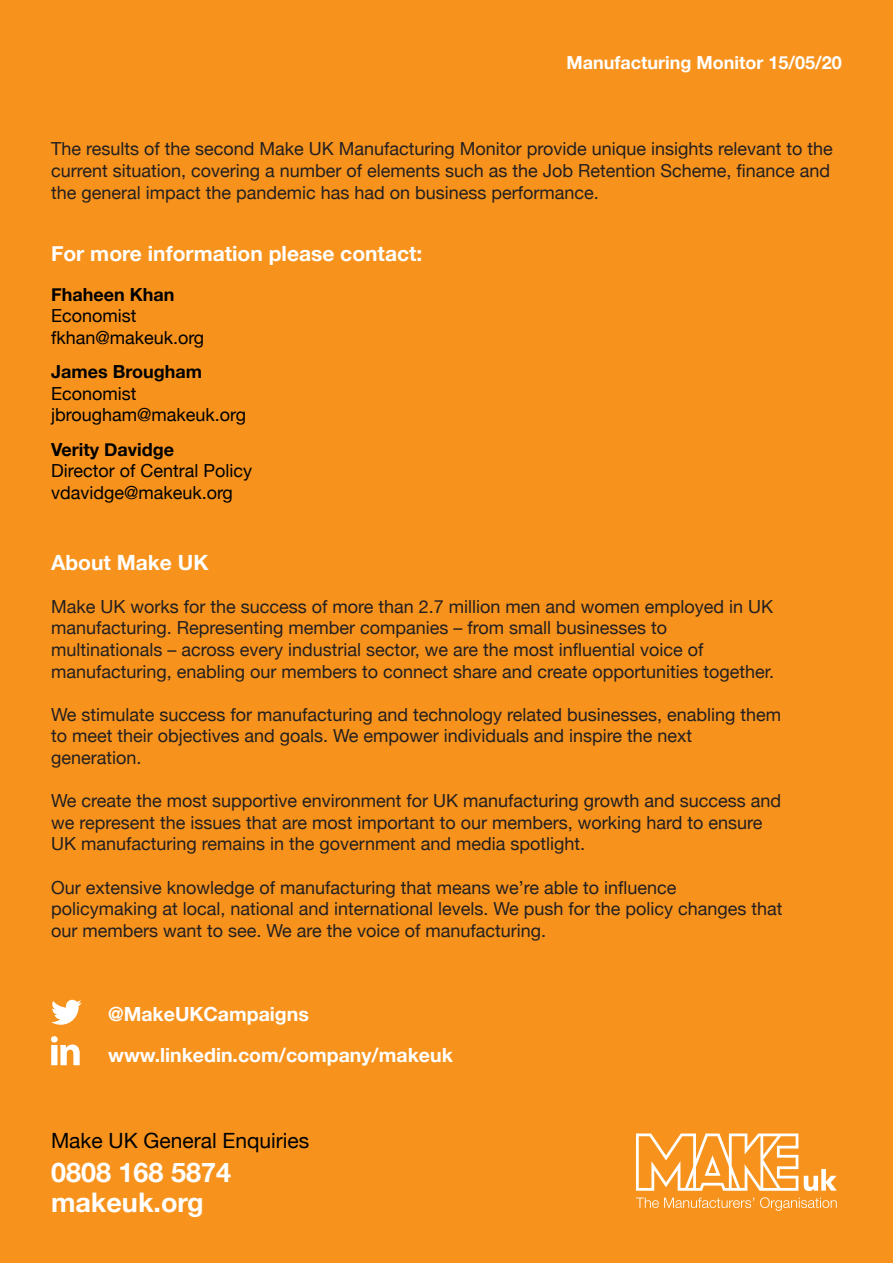
<style>
.page{position:relative;width:893px;height:1263px;background:#f7931d}
.page>*{position:absolute;margin:0;border:0;box-sizing:border-box;transform-origin:0 0}
.t1{font:700 27px/30px "Helvetica Neue";color:#fff}
.t2{font:700 21px "Helvetica Neue";color:#fff}
.t3{font:21px "Helvetica Neue";color:#000001}
.t4{font:700 19.5px/41.4px "Helvetica Neue";color:#fff}
.t5{font:18px/21.6px "Helvetica Neue";color:#231f20}
.t6{font:18px/21.6px "Helvetica Neue";color:#000001}
.t7{font:700 18px "Helvetica Neue";color:#000001}
.t8{font:700 18px "Helvetica Neue";color:#fff}
</style>
<div class="page">
<svg style="left:804px;top:1169px;width:33px;height:22px"></svg>
<svg style="left:636px;top:1197px;width:118px;height:11px"></svg>
<svg style="left:760px;top:1197px;width:77px;height:14px"></svg>
<svg style="left:636px;top:1133px;width:162px;height:58px"></svg>
<svg style="left:51px;top:1000px;width:31px;height:25px"></svg>
<svg style="left:51px;top:1036px;width:29px;height:29px"></svg>
<p class="t8" style="left:567px;top:48px;width:277px">Manufacturing Monitor 15/05/20</p>
<p class="t5" style="left:51px;top:139px;width:783px">The results of the second Make UK Manufacturing Monitor provide unique insights relevant to the current situation, covering a number of elements such as the Job Retention Scheme, finance and the general impact the pandemic has had on business performance.</p>
<p class="t2" style="left:51px;top:237px;width:373px">For more information please contact:</p>
<p class="t7" style="left:51px;top:280px;width:125px">Fhaheen Khan</p>
<p class="t6" style="left:51px;top:306px;width:155px">Economist fkhan@makeuk.org</p>
<p class="t7" style="left:51px;top:358px;width:152px">James Brougham</p>
<p class="t6" style="left:51px;top:384px;width:196px">Economist jbrougham@makeuk.org</p>
<p class="t7" style="left:51px;top:435px;width:125px">Verity Davidge</p>
<p class="t6" style="left:51px;top:461px;width:202px">Director of Central Policy vdavidge@makeuk.org</p>
<p class="t2" style="left:51px;top:546px;width:159px">About Make UK</p>
<p class="t5" style="left:51px;top:597px;width:725px">Make UK works for the success of more than 2.7 million men and women employed in UK manufacturing. Representing member companies – from small businesses to multinationals – across every industrial sector, we are the most influential voice of manufacturing, enabling our members to connect share and create opportunities together.</p>
<p class="t5" style="left:51px;top:705px;width:732px">We stimulate success for manufacturing and technology related businesses, enabling them to meet their objectives and goals. We empower individuals and inspire the next generation.</p>
<p class="t5" style="left:51px;top:791px;width:732px">We create the most supportive environment for UK manufacturing growth and success and we represent the issues that are most important to our members, working hard to ensure<br>UK manufacturing remains in the government and media spotlight.</p>
<p class="t5" style="left:51px;top:877px;width:733px">Our extensive knowledge of manufacturing that means we’re able to influence policymaking at local, national and international levels. We push for the policy changes that our members want to see. We are the voice of manufacturing.</p>
<p class="t4" style="left:108px;top:994px;width:346px">@MakeUKCampaigns www.linkedin.com/company/makeuk</p>
<p class="t3" style="left:51px;top:1125px;width:260px">Make UK General Enquiries</p>
<h1 class="t1" style="left:51px;top:1158px;width:182px">0808 168 5874 makeuk.org</h1>
</div>
